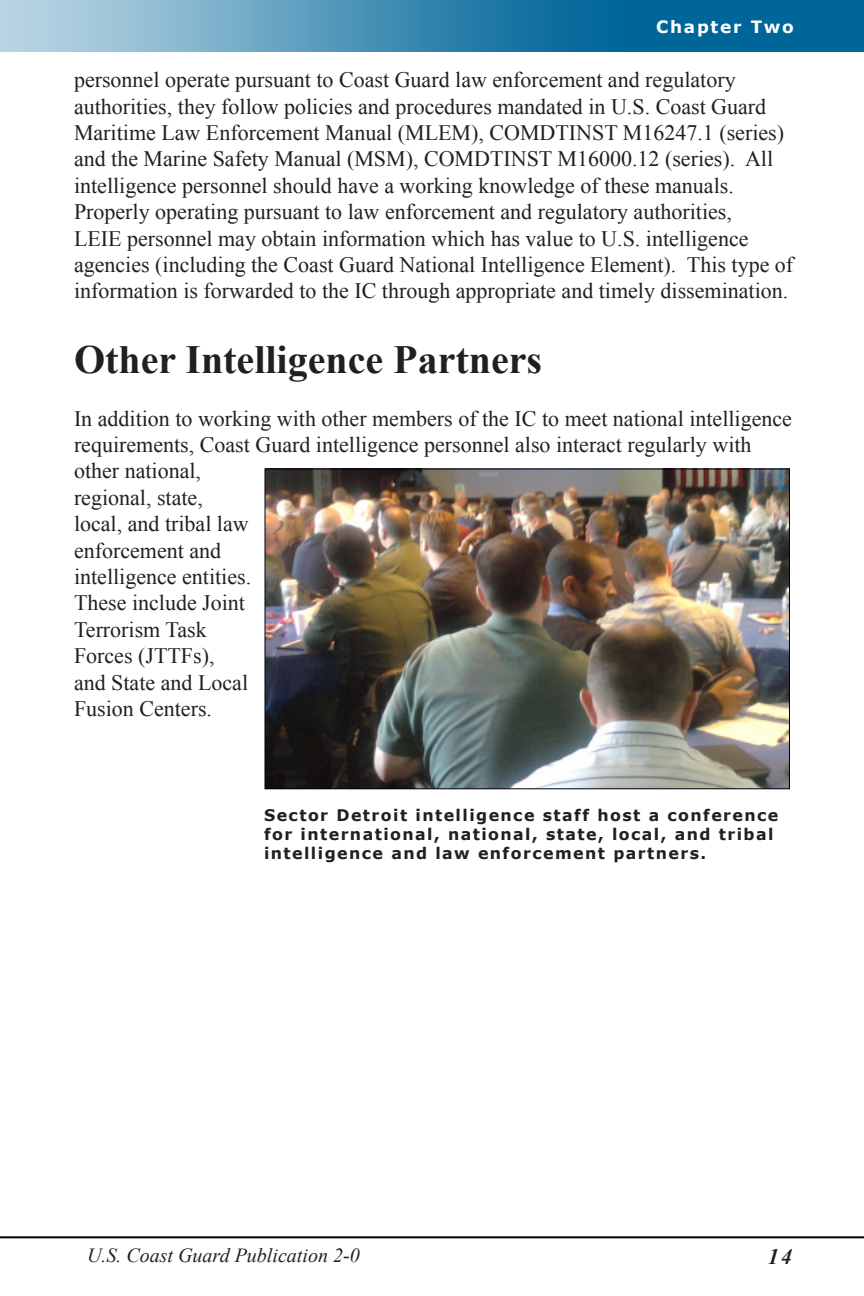
<style>
.page{position:relative;width:864px;height:1296px;background:#fff}
.page>*{position:absolute;margin:0;border:0;box-sizing:border-box;transform-origin:0 0}
.t1{font:700 40px "Times New Roman";color:#231f20}
.t2{font:22px/26.4px "Times New Roman";color:#231f20}
.t3{font:italic 700 22px "Times New Roman";color:#231f20}
.t4{font:italic 20px "Times New Roman";color:#231f20}
.t5{font:700 17px "Verdana";letter-spacing:.1em;color:#fff}
.t6{font:700 16px/19.2px "Verdana";letter-spacing:.09em;color:#231f20}
</style>
<div class="page">
<hr style="left:0;top:1236px;width:864px;height:2px;background:#000">
<img style="left:0;top:0;width:864px;height:52px">
<img style="left:267px;top:471px;width:521px;height:316px">
<div style="left:265px;top:469px;width:525px;height:320px;border:1px solid #00000e"></div>
<p class="t5" style="left:656px;top:16px;width:139px">Chapter Two</p>
<p class="t2" style="left:74px;top:66px;width:721px">personnel operate pursuant to Coast Guard law enforcement and regulatory authorities, they follow policies and procedures mandated in U.S. Coast Guard Maritime Law Enforcement Manual (MLEM), COMDTINST M16247.1 (series) and the Marine Safety Manual (MSM), COMDTINST M16000.12 (series). All intelligence personnel should have a working knowledge of these manuals.<br>Properly operating pursuant to law enforcement and regulatory authorities,<br>LEIE personnel may obtain information which has value to U.S. intelligence agencies (including the Coast Guard National Intelligence Element). This type of information is forwarded to the IC through appropriate and timely dissemination.</p>
<h1 class="t1" style="left:74px;top:332px;width:470px">Other Intelligence Partners</h1>
<p class="t2" style="left:74px;top:405px;width:719px">In addition to working with other members of the IC to meet national intelligence requirements, Coast Guard intelligence personnel also interact regularly with other national,<br>regional, state,<br>local, and tribal law<br>enforcement and<br>intelligence entities.<br>These include Joint<br>Terrorism Task<br>Forces (JTTFs),<br>and State and Local<br>Fusion Centers.</p>
<p class="t6" style="left:264px;top:805px;width:516px">Sector Detroit intelligence staff host a conference for international, national, state, local, and tribal intelligence and law enforcement partners.</p>
<p class="t4" style="left:87px;top:1242px;width:274px">U.S. Coast Guard Publication 2-0</p>
<p class="t3" style="left:768px;top:1241px;width:26px">14</p>
</div>
